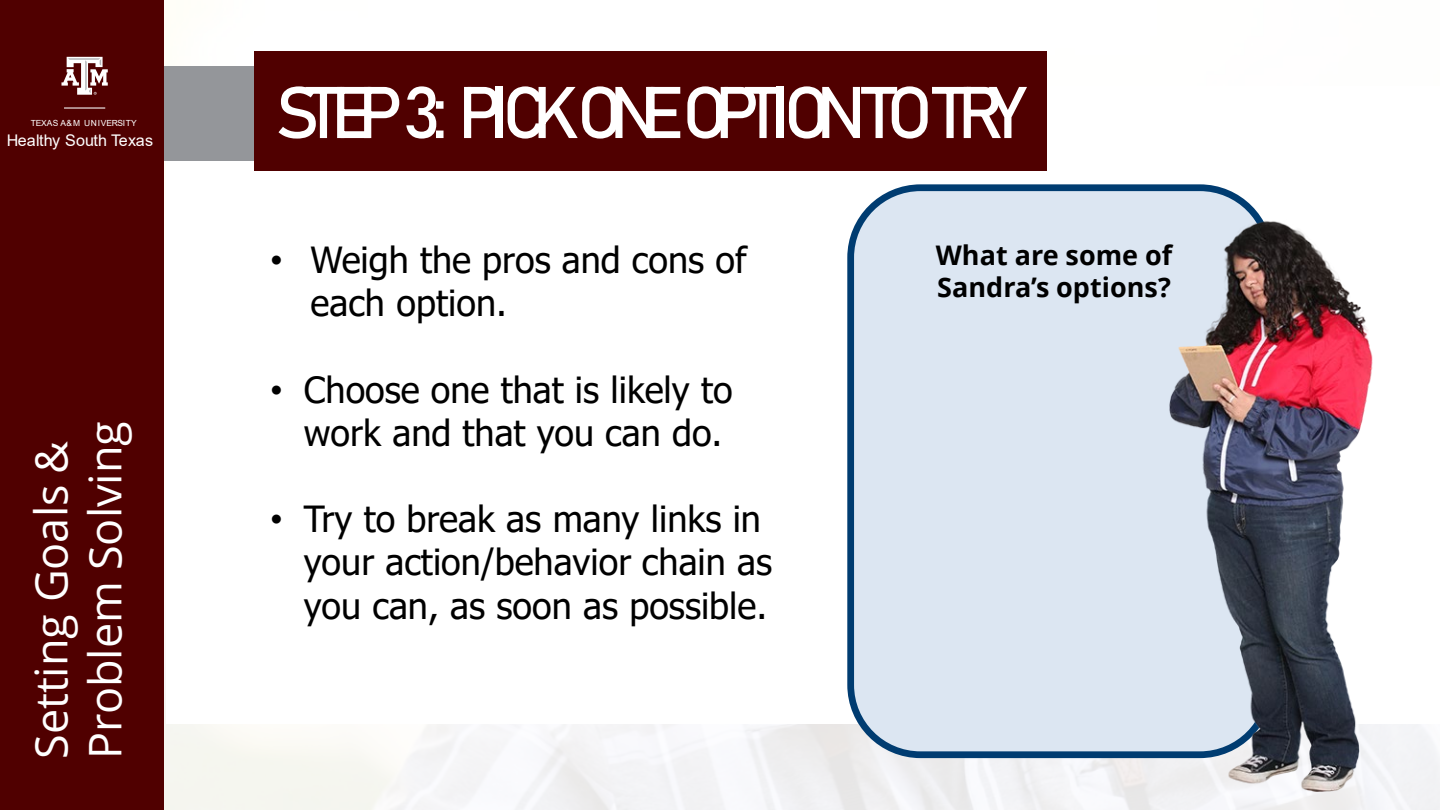
<style>
.page{position:relative;width:1440px;height:810px;background:#fff}
.page>*{position:absolute;margin:0;border:0;box-sizing:border-box;transform-origin:0 0}
.t1{font:72px "Bahnschrift";letter-spacing:-.19em;color:#fff}
.t2{font:45px/54px "Open Sans";color:#fff}
.t3{font:36px/43.2px "Tahoma";color:#000}
.t4{font:700 27px/32.4px "Open Sans";color:#000}
.t5{font:16.05px "Arial";letter-spacing:.005em;color:#fff}
.t6{font:8.4px "Arial";letter-spacing:.015em;color:#fff}
.s1{font-family:"Arial"}
</style>
<div class="page">
<div style="left:0;top:0;width:1440px;height:810px;background:#fff;opacity:.9"></div>
<div style="left:166px;top:86px;width:1274px;height:638px;background:#fff"></div>
<div style="left:847px;top:184px;width:426px;height:574px;background:#dce6f2;border:7px solid #003c71;border-radius:70px"></div>
<img style="left:1169px;top:219px;width:238px;height:573px">
<div style="left:162px;top:66px;width:94px;height:95px;background:#94969a"></div>
<div style="left:255px;top:51px;width:792px;height:120px;background:#500000"></div>
<div style="left:0;top:0;width:164px;height:810px;background:#500000"></div>
<hr style="left:64px;top:107px;width:41px;height:2px;background:#fff">
<svg style="left:62px;top:57px;width:46px;height:38px"></svg>
<p class="t6" style="left:31px;top:118px;width:108px">TEXAS A&amp;M UNIVERSITY</p>
<p class="t5" style="left:7px;top:129px;width:148px">Healthy South Texas</p>
<p class="t2" style="left:23px;top:759px;width:340px;rotate:-90deg">Setting Goals &amp;<br>Problem Solving</p>
<h2 class="t1" style="left:275px;top:67px;width:752px">STEP 3: PICK ONEOPTIONTO TRY</h2>
<p class="t3" style="left:311px;top:240px;width:438px;text-indent:-40px"><span class="s1">•</span> Weigh the pros and cons of each option.</p>
<p class="t3" style="left:270px;top:370px;width:464px;text-align:right"><span class="s1">•</span> Choose one that is likely to work and that you can do.</p>
<p class="t3" style="left:304px;top:500px;width:470px;text-indent:-34px"><span class="s1">•</span> Try to break as many links in your action/behavior chain as you can, as soon as possible.</p>
<p class="t4" style="left:936px;top:238px;width:238px">What are some of<br>Sandra’s options?</p>
</div>
